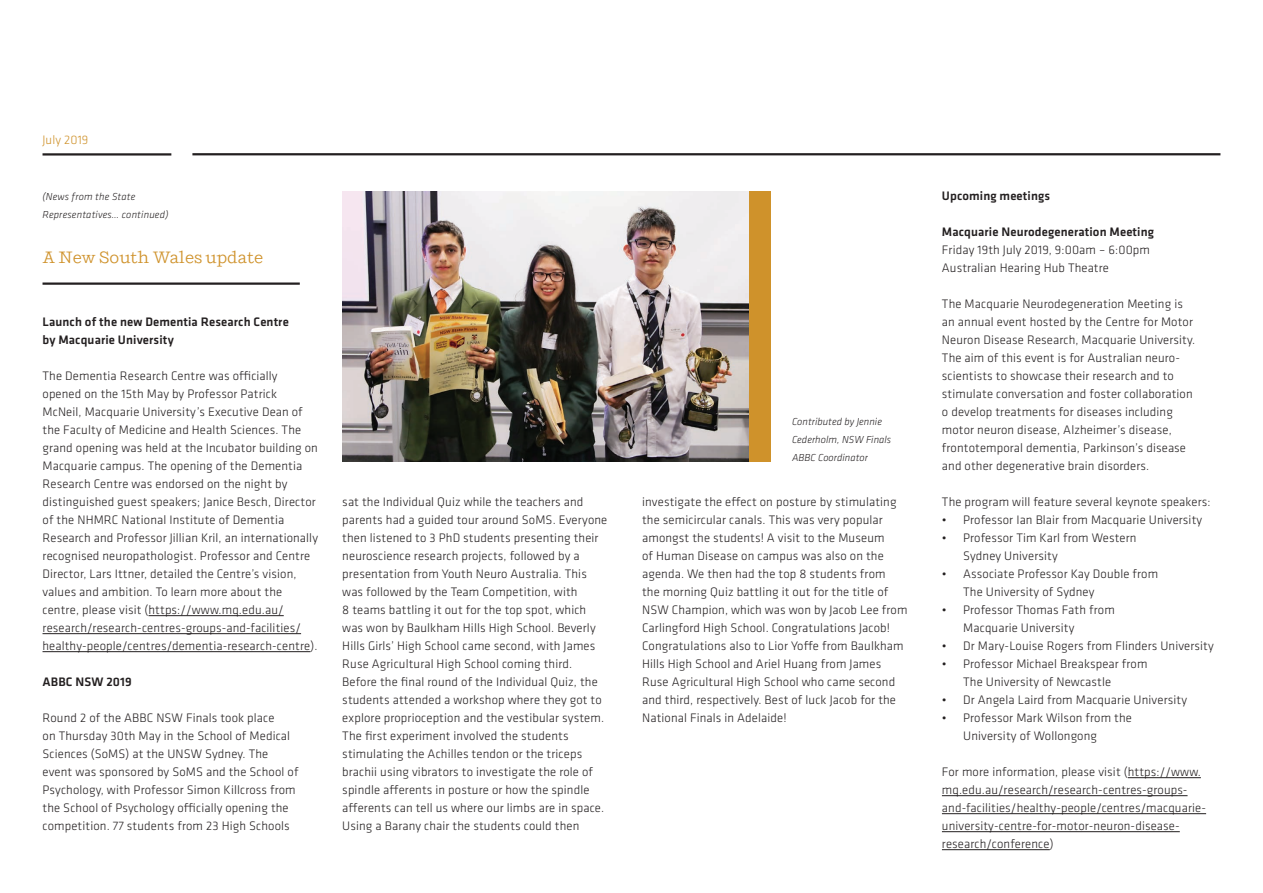
<style>
.page{position:relative;width:1263px;height:893px;background:#fff}
.page>*{position:absolute;margin:0;border:0;box-sizing:border-box;transform-origin:0 0}
.ANS_pull_quote{font:16.5px "Shift";color:#cf922b}
.ANS_body{font:300 12.75px/18px "Klavika Basic";letter-spacing:.01em;color:#231f20}
.ANS_body-2{font:500 12.75px/18px "Klavika Basic";letter-spacing:.01em;color:#231f20}
.t1{font:300 12.75px "Klavika Basic";letter-spacing:.01em;color:#cf922b}
.ANS_caption{font:italic 300 10.5px/18px "Klavika Basic";letter-spacing:.005em;color:#231f20}
</style>
<div class="page">
<hr style="left:43px;top:153px;width:128px;height:3px;background:#231f20">
<hr style="left:43px;top:282px;width:257px;height:3px;background:#231f20">
<hr style="left:148px;top:615px;width:136px;height:1px;background:#231f20">
<hr style="left:43px;top:633px;width:258px;height:1px;background:#231f20">
<hr style="left:43px;top:651px;width:267px;height:1px;background:#231f20">
<hr style="left:192px;top:153px;width:1028px;height:2px;background:#231f20">
<hr style="left:1128px;top:777px;width:73px;height:1px;background:#231f20">
<hr style="left:942px;top:795px;width:245px;height:1px;background:#231f20">
<hr style="left:942px;top:813px;width:264px;height:1px;background:#231f20">
<hr style="left:942px;top:831px;width:238px;height:1px;background:#231f20">
<hr style="left:942px;top:849px;width:108px;height:1px;background:#231f20">
<img style="left:342px;top:191px;width:407px;height:270px">
<div style="left:749px;top:191px;width:22px;height:270px;background:#cf922b"></div>
<p class="t1" style="left:43px;top:132px;width:47px">July 2019</p>
<p class="ANS_caption" style="left:43px;top:188px;width:127px">(News from the State<br>Representatives… continued)</p>
<p class="ANS_pull_quote" style="left:43px;top:248px;width:222px">A New South Wales update</p>
<p class="ANS_body-2" style="left:43px;top:313px;width:248px">Launch of the new Dementia Research Centre by Macquarie University</p>
<p class="ANS_body" style="left:43px;top:367px;width:277px">The Dementia Research Centre was officially opened on the 15th May by Professor Patrick McNeil, Macquarie University’s Executive Dean of the Faculty of Medicine and Health Sciences. The grand opening was held at the Incubator building on Macquarie campus. The opening of the Dementia Research Centre was endorsed on the night by distinguished guest speakers; Janice Besch, Director of the NHMRC National Institute of Dementia Research and Professor Jillian Kril, an internationally recognised neuropathologist. Professor and Centre Director, Lars Ittner, detailed the Centre’s vision, values and ambition. To learn more about the centre, please visit (https://www.mq.edu.au/ research/research-centres-groups-and-facilities/ healthy-people/centres/dementia-research-centre).</p>
<p class="ANS_body-2" style="left:43px;top:673px;width:91px">ABBC NSW 2019</p>
<p class="ANS_body" style="left:43px;top:709px;width:258px">Round 2 of the ABBC NSW Finals took place<br>on Thursday 30th May in the School of Medical Sciences (SoMS) at the UNSW Sydney. The event was sponsored by SoMS and the School of Psychology, with Professor Simon Killcross from the School of Psychology officially opening the competition. 77 students from 23 High Schools</p>
<p class="ANS_caption" style="left:792px;top:413px;width:101px">Contributed by Jennie<br>Cederholm, NSW Finals<br>ABBC Coordinator</p>
<p class="ANS_body" style="left:342px;top:493px;width:267px">sat the Individual Quiz while the teachers and parents had a guided tour around SoMS. Everyone then listened to 3 PhD students presenting their neuroscience research projects, followed by a presentation from Youth Neuro Australia. This was followed by the Team Competition, with<br>8 teams battling it out for the top spot, which was won by Baulkham Hills High School. Beverly Hills Girls’ High School came second, with James Ruse Agricultural High School coming third.<br>Before the final round of the Individual Quiz, the students attended a workshop where they got to explore proprioception and the vestibular system.<br>The first experiment involved the students stimulating the Achilles tendon or the triceps brachii using vibrators to investigate the role of spindle afferents in posture or how the spindle afferents can tell us where our limbs are in space.<br>Using a Barany chair the students could then</p>
<p class="ANS_body" style="left:642px;top:493px;width:267px">investigate the effect on posture by stimulating the semicircular canals. This was very popular amongst the students! A visit to the Museum<br>of Human Disease on campus was also on the agenda. We then had the top 8 students from<br>the morning Quiz battling it out for the title of NSW Champion, which was won by Jacob Lee from Carlingford High School. Congratulations Jacob!<br>Congratulations also to Lior Yoffe from Baulkham Hills High School and Ariel Huang from James Ruse Agricultural High School who came second and third, respectively. Best of luck Jacob for the National Finals in Adelaide!</p>
<p class="ANS_body-2" style="left:942px;top:187px;width:110px">Upcoming meetings</p>
<p class="ANS_body-2" style="left:942px;top:223px;width:214px">Macquarie Neurodegeneration Meeting</p>
<p class="ANS_body" style="left:942px;top:241px;width:210px">Friday 19th July 2019, 9:00am – 6:00pm</p>
<p class="ANS_body" style="left:942px;top:259px;width:169px">Australian Hearing Hub Theatre</p>
<p class="ANS_body" style="left:942px;top:295px;width:255px">The Macquarie Neurodegeneration Meeting is an annual event hosted by the Centre for Motor Neuron Disease Research, Macquarie University.<br>The aim of this event is for Australian neuro&shy;scientists to showcase their research and to stimulate conversation and foster collaboration o develop treatments for diseases including motor neuron disease, Alzheimer’s disease, frontotemporal dementia, Parkinson’s disease and other degenerative brain disorders.</p>
<p class="ANS_body" style="left:942px;top:493px;width:270px">The program will feature several keynote speakers:</p>
<p class="ANS_body" style="left:942px;top:511px;width:262px">• Professor Ian Blair from Macquarie University</p>
<p class="ANS_body" style="left:963px;top:529px;width:175px;text-indent:-21px">• Professor Tim Karl from Western<br>Sydney University</p>
<p class="ANS_body" style="left:963px;top:565px;width:197px;text-indent:-21px">• Associate Professor Kay Double from<br>The University of Sydney</p>
<p class="ANS_body" style="left:963px;top:601px;width:153px;text-indent:-21px">• Professor Thomas Fath from<br>Macquarie University</p>
<p class="ANS_body" style="left:942px;top:637px;width:273px">• Dr Mary-Louise Rogers from Flinders University</p>
<p class="ANS_body" style="left:963px;top:655px;width:186px;text-indent:-21px">• Professor Michael Breakspear from<br>The University of Newcastle</p>
<p class="ANS_body" style="left:942px;top:691px;width:247px">• Dr Angela Laird from Macquarie University</p>
<p class="ANS_body" style="left:963px;top:709px;width:170px;text-indent:-21px">• Professor Mark Wilson from the<br>University of Wollongong</p>
<p class="ANS_body" style="left:942px;top:763px;width:266px">For more information, please visit (https://www. mq.edu.au/research/research-centres-groups&shy;and-facilities/healthy-people/centres/macquarie&shy;university-centre-for-motor-neuron-disease&shy;research/conference)</p>
</div>
